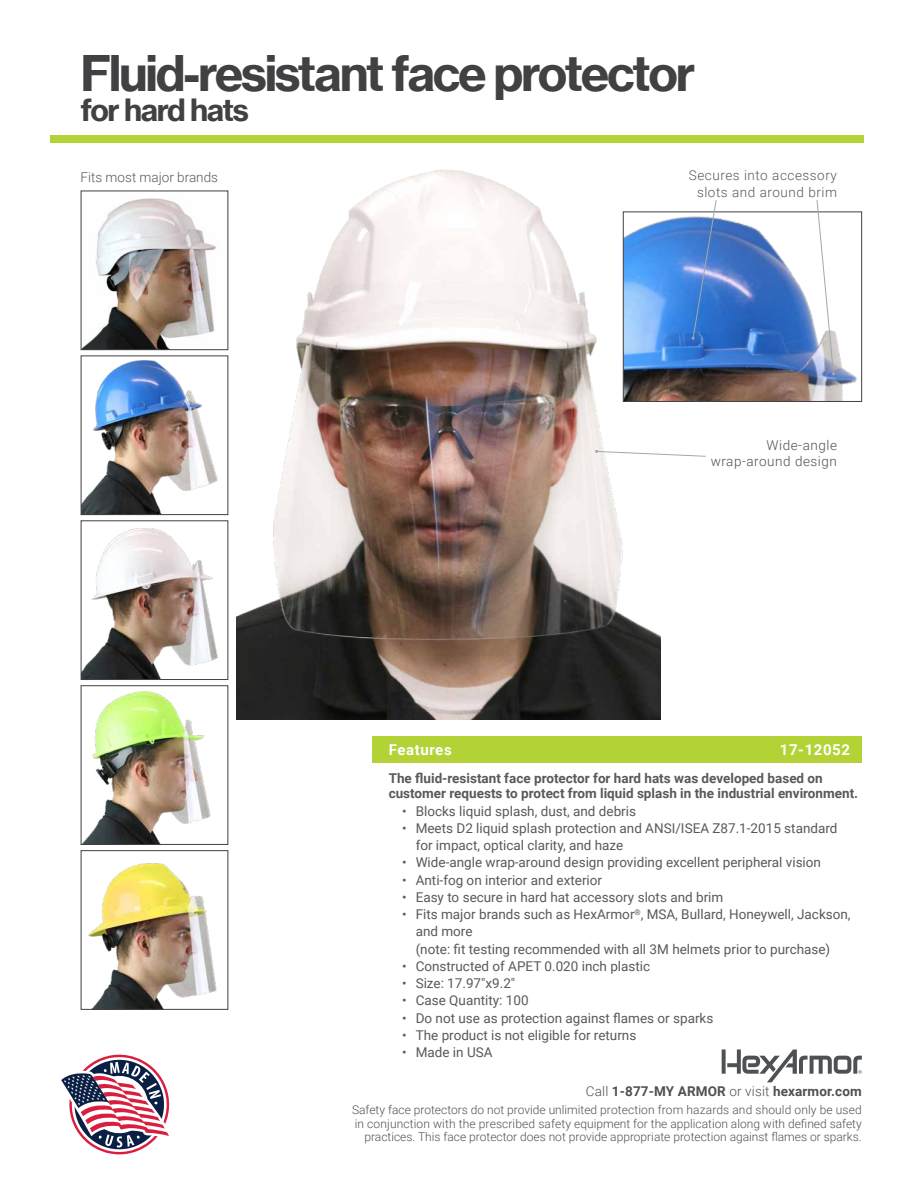
<style>
.page{position:relative;width:918px;height:1188px;background:#fff}
.page>*{position:absolute;margin:0;border:0;box-sizing:border-box;transform-origin:0 0}
.t1{font:48px "N Haas Grotesk TX Pro 75 Bd";letter-spacing:-.05em;color:#414042}
.t2{font:30px "N Haas Grotesk TX Pro 75 Bd";letter-spacing:-.05em;color:#414042}
.t3{font:700 15px "Roboto";letter-spacing:.04em;color:#fff}
.t4{font:13.5px/17.2px "Roboto";color:#58595b}
.t5{font:700 13.5px/15.8px "Roboto";color:#58595b}
.t6{font:300 13.5px/17.2px "Roboto";letter-spacing:.04em;color:#58595b;text-align:right}
.t7{font:700 13.5px "Roboto";letter-spacing:.01em;color:#4e5153}
.t8{font:300 13.5px/16.2px "Roboto";letter-spacing:.04em;color:#4e5153;text-align:right}
.t9{font:300 13.5px "Roboto";color:#58595b}
.t10{font:300 12px/13.5px "Roboto";color:#4e5153;text-align:right}
.s1{font-weight:300}
</style>
<div class="page">
<img style="left:237px;top:169px;width:424px;height:550px">
<img style="left:83px;top:360px;width:135px;height:153px">
<div style="left:81px;top:356px;width:147px;height:159px;border:1px solid #414042"></div>
<img style="left:625px;top:214px;width:232px;height:186px">
<div style="left:623px;top:212px;width:239px;height:190px;border:1px solid #414042"></div>
<img style="left:83px;top:528px;width:135px;height:150px">
<div style="left:81px;top:521px;width:147px;height:159px;border:1px solid #414042"></div>
<img style="left:83px;top:691px;width:128px;height:152px">
<div style="left:81px;top:686px;width:147px;height:159px;border:1px solid #414042"></div>
<img style="left:88px;top:863px;width:129px;height:144px">
<svg style="left:691px;top:200px;width:26px;height:140px;background:#5c8cd3"></svg>
<svg style="left:816px;top:200px;width:19px;height:176px"></svg>
<svg style="left:595px;top:450px;width:111px;height:7px"></svg>
<img style="left:83px;top:198px;width:133px;height:150px">
<div style="left:81px;top:191px;width:147px;height:159px;border:1px solid #414042"></div>
<div style="left:373px;top:736px;width:489px;height:27px;background:#b3d235"></div>
<div style="left:50px;top:135px;width:814px;height:8px;background:#b3d235"></div>
<svg style="left:722px;top:1049px;width:140px;height:33px"></svg>
<svg style="left:61px;top:1054px;width:109px;height:101px"></svg>
<h1 class="t1" style="left:81px;top:43px;width:616px">Fluid-resistant face protector</h1>
<h2 class="t2" style="left:81px;top:91px;width:170px">for hard hats</h2>
<p class="t9" style="left:81px;top:168px;width:139px">Fits most major brands</p>
<p class="t6" style="left:689px;top:166px;width:150px">Secures into accessory slots and around brim</p>
<p class="t8" style="left:711px;top:437px;width:128px">Wide-angle wrap-around design</p>
<p class="t3" style="left:389px;top:739px;width:65px">Features</p>
<p class="t3" style="left:780px;top:739px;width:72px">17-12052</p>
<p class="t5" style="left:389px;top:769px;width:471px">The fluid-resistant face protector for hard hats was developed based on customer requests to protect from liquid splash in the industrial environment.</p>
<p class="t4" style="left:402px;top:802px;width:235px">• Blocks liquid splash, dust, and debris</p>
<p class="t4" style="left:416px;top:819px;width:423px;text-indent:-13px">• Meets D2 liquid splash protection and ANSI/ISEA Z87.1-2015 standard for impact, optical clarity, and haze</p>
<p class="t4" style="left:402px;top:853px;width:420px">• Wide-angle wrap-around design providing excellent peripheral vision</p>
<p class="t4" style="left:402px;top:871px;width:202px">• Anti-fog on interior and exterior</p>
<p class="t4" style="left:402px;top:888px;width:323px">• Easy to secure in hard hat accessory slots and brim</p>
<p class="t4" style="left:416px;top:905px;width:436px;text-indent:-13px">• Fits major brands such as HexArmor<sup>®</sup>, MSA, Bullard, Honeywell, Jackson, and more<br>(note: fit testing recommended with all 3M helmets prior to purchase)</p>
<p class="t4" style="left:402px;top:957px;width:250px">• Constructed of APET 0.020 inch plastic</p>
<p class="t4" style="left:402px;top:974px;width:115px">• Size: 17.97"x9.2"</p>
<p class="t4" style="left:402px;top:991px;width:128px">• Case Quantity: 100</p>
<p class="t4" style="left:402px;top:1009px;width:313px">• Do not use as protection against flames or sparks</p>
<p class="t4" style="left:402px;top:1026px;width:236px">• The product is not eligible for returns</p>
<p class="t4" style="left:402px;top:1043px;width:92px">• Made in USA</p>
<p class="t7" style="left:586px;top:1081px;width:277px"><span class="s1">Call</span> 1-877-MY ARMOR <span class="s1">or visit</span> hexarmor.com</p>
<p class="t10" style="left:352px;top:1103px;width:511px">Safety face protectors do not provide unlimited protection from hazards and should only be used in conjunction with the prescribed safety equipment for the application along with defined safety practices. This face protector does not provide appropriate protection against flames or sparks.</p>
</div>
